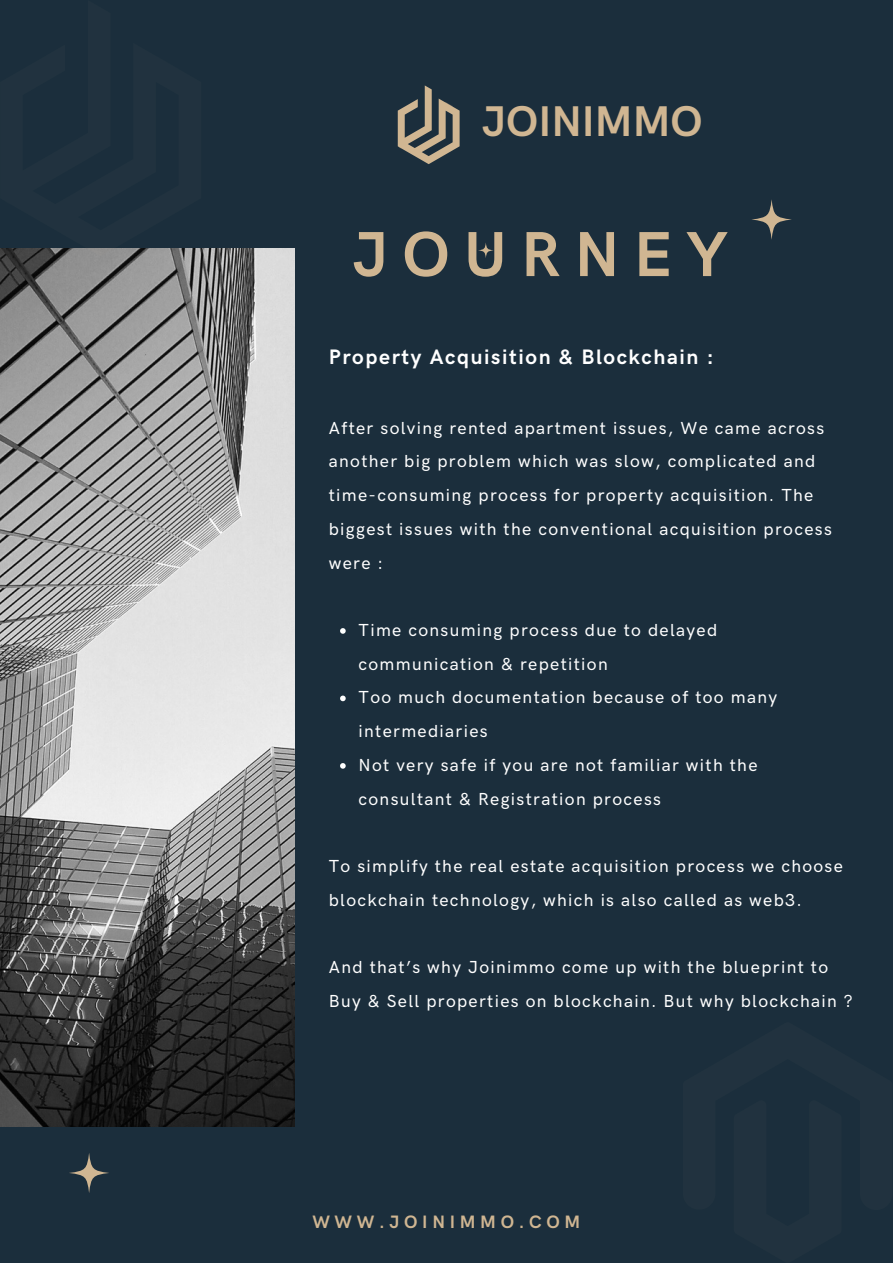
<style>
.page{position:relative;width:893px;height:1264px;background:#fff}
.page>*{position:absolute;margin:0;border:0;box-sizing:border-box;transform-origin:0 0}
.t1{font:700 63.75px "HK Grotesk Pro";letter-spacing:.22em;color:#d0b692}
.t2{font:700 43.05px "HK Grotesk Pro";color:#d0b692}
.t3{font:700 21px "HK Grotesk Pro";letter-spacing:.075em;color:#fff}
.t4{font:700 18px "HK Grotesk Pro";letter-spacing:.26em;color:#d0b692}
.t5{font:500 17.55px/33.8px "HK Grotesk Pro";letter-spacing:.075em;color:#fff}
</style>
<div class="page">
<div style="left:0;top:0;width:892px;height:1262px;background:#1b2e3c"></div>
<img style="left:0;top:249px;width:295px;height:877px">
<svg style="left:478px;top:243px;width:15px;height:15px"></svg>
<svg style="left:752px;top:199px;width:39px;height:41px"></svg>
<svg style="left:69px;top:1153px;width:40px;height:40px"></svg>
<svg style="left:340px;top:628px;width:5px;height:5px"></svg>
<svg style="left:340px;top:695px;width:5px;height:6px"></svg>
<svg style="left:340px;top:763px;width:5px;height:5px"></svg>
<svg style="left:0;top:248px;width:201px;height:8px;background:#6e6e6e"></svg>
<svg style="left:398px;top:85px;width:61px;height:79px"></svg>
<h2 class="t2" style="left:482px;top:97px;width:222px">JOINIMMO</h2>
<h1 class="t1" style="left:353px;top:219px;width:376px">JOURNEY</h1>
<p class="t3" style="left:329px;top:345px;width:386px">Property Acquisition &amp; Blockchain :</p>
<p class="t5" style="left:329px;top:411px;width:504px">After solving rented apartment issues, We came across another big problem which was slow, complicated and time-consuming process for property acquisition. The biggest issues with the conventional acquisition process were :</p>
<p class="t5" style="left:358px;top:614px;width:420px">Time consuming process due to delayed communication &amp; repetition<br>Too much documentation because of too many intermediaries<br>Not very safe if you are not familiar with the consultant &amp; Registration process</p>
<p class="t5" style="left:329px;top:850px;width:515px">To simplify the real estate acquisition process we choose blockchain technology, which is also called as web3.</p>
<p class="t5" style="left:329px;top:951px;width:525px">And that’s why Joinimmo come up with the blueprint to<br>Buy &amp; Sell properties on blockchain. But why blockchain ?</p>
<p class="t4" style="left:312px;top:1211px;width:269px">WWW.JOINIMMO.COM</p>
</div>
